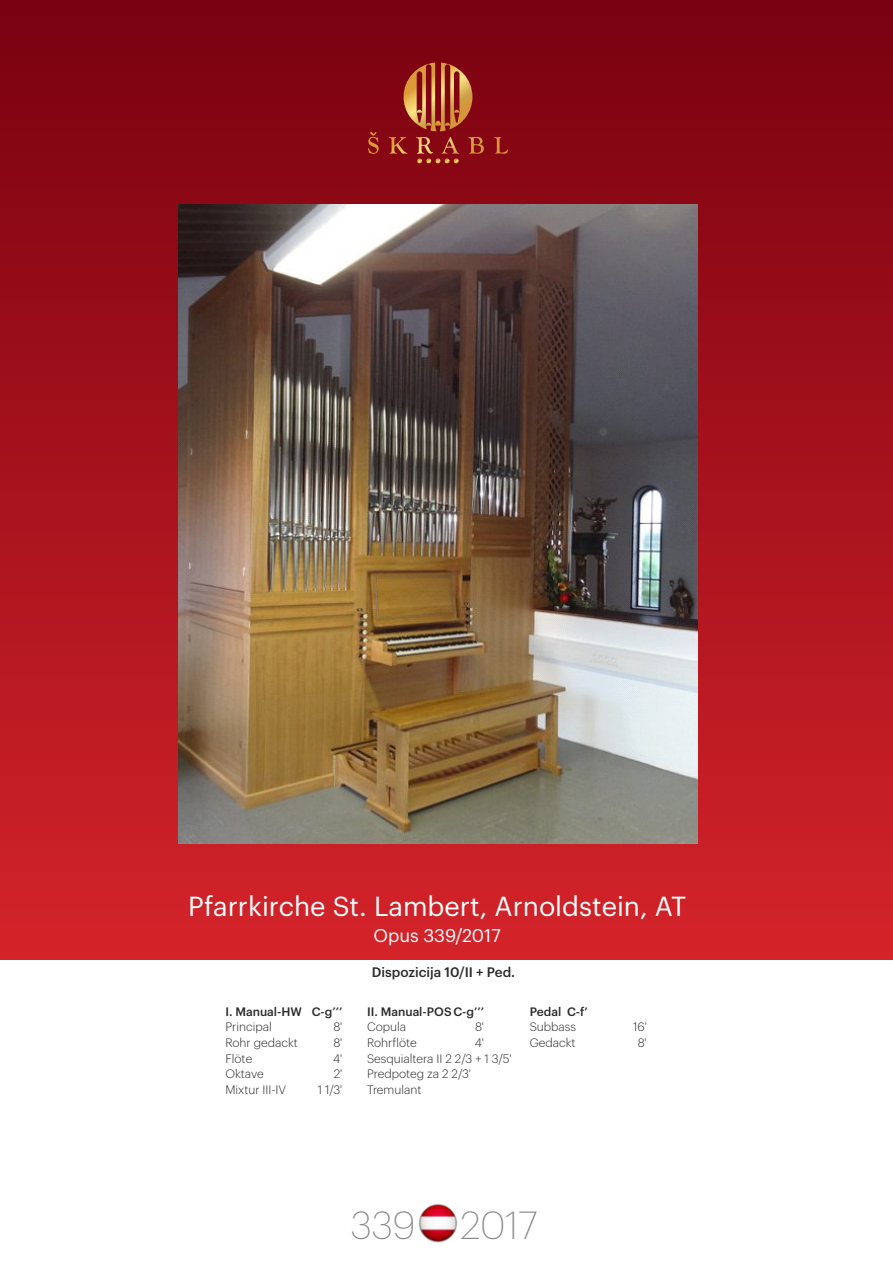
<style>
.page{position:relative;width:893px;height:1263px;background:#fff}
.page>*{position:absolute;margin:0;border:0;box-sizing:border-box;transform-origin:0 0}
.t1{font:200 38.4px "Graphik";color:#898988}
.t2{font:27px "Graphik";color:#fefefe}
.t3{font:18px "Graphik";color:#fefefe}
.t4{font:500 13.5px "Graphik";color:#2b2a29}
.t5{font:300 12px/15.6px "Graphik";color:#2b2a29}
.t6{font:500 12px "Graphik";color:#2b2a29}
</style>
<div class="page">
<div style="left:0;top:0;width:893px;height:959px;background:linear-gradient(to bottom,#790110,#d4242a)"></div>
<svg style="left:368px;top:130px;width:140px;height:24px;background:#95211d"></svg>
<svg style="left:417px;top:158px;width:42px;height:5px"></svg>
<svg style="left:404px;top:63px;width:68px;height:68px;background:#ae5430"></svg>
<img style="left:418px;top:1204px;width:40px;height:39px">
<img style="left:179px;top:204px;width:518px;height:639px">
<h2 class="t2" style="left:188px;top:894px;width:500px">Pfarrkirche St. Lambert, Arnoldstein, AT</h2>
<h3 class="t3" style="left:373px;top:927px;width:129px">Opus 339/2017</h3>
<p class="t6" style="left:225px;top:1006px;width:119px">I. Manual-HW C-g’’’</p>
<p class="t5" style="left:225px;top:1020px;width:48px">Principal</p>
<p class="t5" style="left:333px;top:1020px;width:10px">8'</p>
<p class="t5" style="left:225px;top:1035px;width:74px">Rohr gedackt</p>
<p class="t5" style="left:333px;top:1035px;width:10px">8'</p>
<p class="t5" style="left:225px;top:1051px;width:28px">Flöte</p>
<p class="t5" style="left:333px;top:1051px;width:11px">4'</p>
<p class="t5" style="left:225px;top:1066px;width:40px">Oktave</p>
<p class="t5" style="left:334px;top:1066px;width:10px">2'</p>
<p class="t5" style="left:225px;top:1082px;width:62px">Mixtur III-IV</p>
<p class="t5" style="left:318px;top:1082px;width:26px">1 1/3'</p>
<p class="t4" style="left:372px;top:966px;width:145px">Dispozicija 10/II + Ped.</p>
<p class="t6" style="left:367px;top:1006px;width:119px">II. Manual-POS C-g’’’</p>
<p class="t5" style="left:367px;top:1020px;width:41px">Copula</p>
<p class="t5" style="left:475px;top:1020px;width:10px">8'</p>
<p class="t5" style="left:367px;top:1035px;width:51px">Rohrflöte</p>
<p class="t5" style="left:367px;top:1035px;width:146px;text-indent:108px">4'<br>Sesquialtera II 2 2/3 + 1 3/5'<br>Predpoteg za 2 2/3'<br>Tremulant</p>
<p class="t6" style="left:530px;top:1006px;width:60px">Pedal C-f’</p>
<p class="t5" style="left:530px;top:1020px;width:48px">Subbass</p>
<p class="t5" style="left:633px;top:1020px;width:15px">16'</p>
<p class="t5" style="left:530px;top:1035px;width:47px">Gedackt</p>
<p class="t5" style="left:638px;top:1035px;width:10px">8'</p>
<h1 class="t1" style="left:351px;top:1207px;width:188px">339 2017</h1>
</div>
